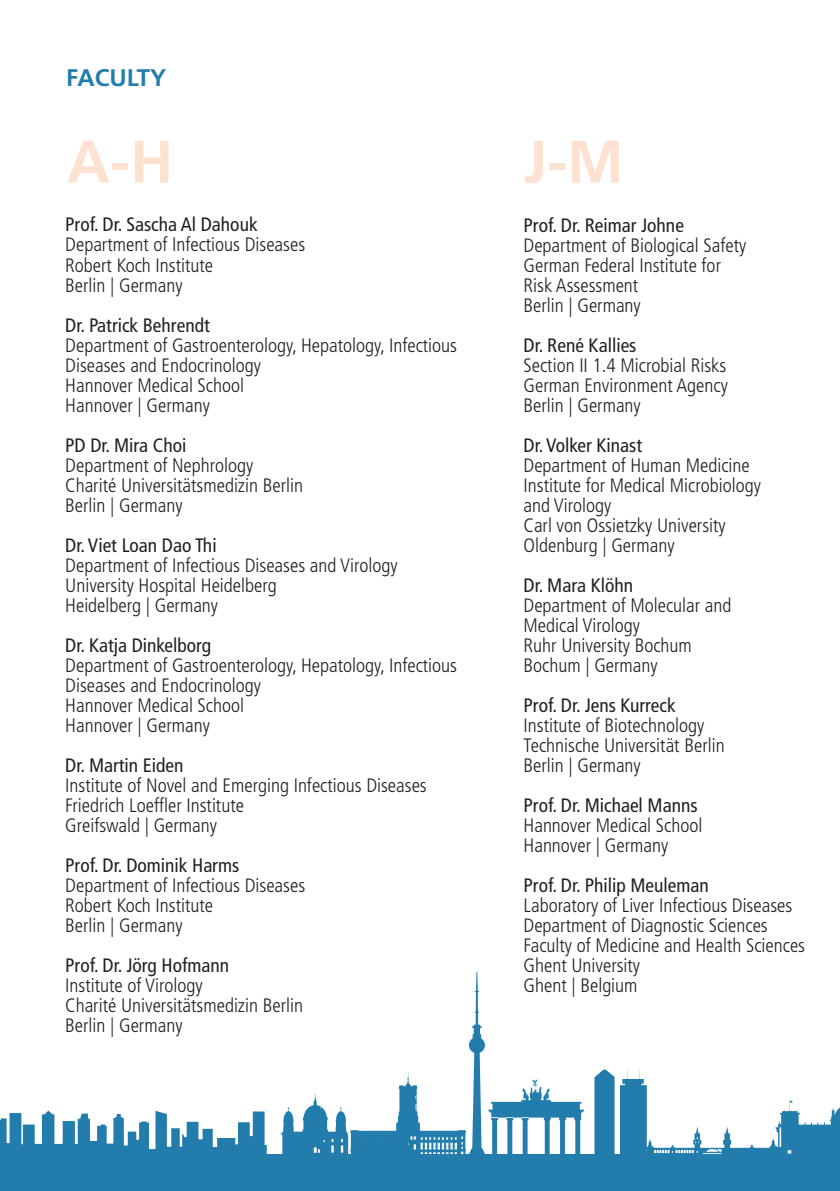
<style>
.page{position:relative;width:840px;height:1191px;background:#fff}
.page>*{position:absolute;margin:0;border:0;box-sizing:border-box;transform-origin:0 0}
.t1{font:700 60px "Frutiger LT Std";color:#fee2d1}
.t2{font:700 24px "Frutiger LT Std";color:#227dad}
.t3{font:300 condensed 19.4px/20px "Frutiger LT Std";color:#231f20}
.t4{font:condensed 19.4px "Frutiger LT Std";color:#231f20}
</style>
<div class="page">
<svg style="left:0;top:1110px;width:266px;height:44px"></svg>
<div style="left:0;top:1154px;width:839px;height:37px;background:#227dad"></div>
<svg style="left:594px;top:1069px;width:245px;height:85px"></svg>
<svg style="left:280px;top:971px;width:303px;height:183px"></svg>
<p class="t2" style="left:66px;top:64px;width:101px">FACULTY</p>
<h1 class="t1" style="left:67px;top:126px;width:108px">A-H</h1>
<h1 class="t1" style="left:523px;top:126px;width:101px">J-M</h1>
<p class="t4" style="left:65px;top:213px;width:194px">Prof. Dr. Sascha Al Dahouk</p>
<p class="t3" style="left:65px;top:235px;width:241px">Department of Infectious Diseases<br>Robert Koch Institute<br>Berlin | Germany</p>
<p class="t4" style="left:65px;top:313px;width:146px">Dr. Patrick Behrendt</p>
<p class="t3" style="left:65px;top:335px;width:393px">Department of Gastroenterology, Hepatology, Infectious<br>Diseases and Endocrinology<br>Hannover Medical School<br>Hannover | Germany</p>
<p class="t4" style="left:65px;top:433px;width:123px">PD Dr. Mira Choi</p>
<p class="t3" style="left:65px;top:455px;width:239px">Department of Nephrology<br>Charité Universitätsmedizin Berlin<br>Berlin | Germany</p>
<p class="t4" style="left:65px;top:533px;width:153px">Dr. Viet Loan Dao Thi</p>
<p class="t3" style="left:65px;top:555px;width:334px">Department of Infectious Diseases and Virology<br>University Hospital Heidelberg<br>Heidelberg | Germany</p>
<p class="t4" style="left:65px;top:633px;width:147px">Dr. Katja Dinkelborg</p>
<p class="t3" style="left:65px;top:655px;width:393px">Department of Gastroenterology, Hepatology, Infectious<br>Diseases and Endocrinology<br>Hannover Medical School<br>Hannover | Germany</p>
<p class="t4" style="left:65px;top:753px;width:120px">Dr. Martin Eiden</p>
<p class="t3" style="left:65px;top:775px;width:363px">Institute of Novel and Emerging Infectious Diseases<br>Friedrich Loeffler Institute<br>Greifswald | Germany</p>
<p class="t4" style="left:65px;top:853px;width:175px">Prof. Dr. Dominik Harms</p>
<p class="t3" style="left:65px;top:875px;width:241px">Department of Infectious Diseases<br>Robert Koch Institute<br>Berlin | Germany</p>
<p class="t4" style="left:65px;top:953px;width:165px">Prof. Dr. Jörg Hofmann</p>
<p class="t3" style="left:65px;top:975px;width:239px">Institute of Virology<br>Charité Universitätsmedizin Berlin<br>Berlin | Germany</p>
<p class="t4" style="left:523px;top:213px;width:162px">Prof. Dr. Reimar Johne</p>
<p class="t3" style="left:523px;top:235px;width:224px">Department of Biological Safety<br>German Federal Institute for<br>Risk Assessment<br>Berlin | Germany</p>
<p class="t4" style="left:523px;top:333px;width:114px">Dr. René Kallies</p>
<p class="t3" style="left:523px;top:355px;width:206px;text-align:justify">Section II 1.4 Microbial Risks German Environment Agency Berlin | Germany</p>
<p class="t4" style="left:523px;top:433px;width:120px">Dr. Volker Kinast</p>
<p class="t3" style="left:523px;top:455px;width:239px">Department of Human Medicine<br>Institute for Medical Microbiology and Virology<br>Carl von Ossietzky University<br>Oldenburg | Germany</p>
<p class="t4" style="left:523px;top:573px;width:111px">Dr. Mara Klöhn</p>
<p class="t3" style="left:523px;top:595px;width:209px">Department of Molecular and<br>Medical Virology<br>Ruhr University Bochum<br>Bochum | Germany</p>
<p class="t4" style="left:523px;top:693px;width:153px">Prof. Dr. Jens Kurreck</p>
<p class="t3" style="left:523px;top:715px;width:202px">Institute of Biotechnology<br>Technische Universität Berlin<br>Berlin | Germany</p>
<p class="t4" style="left:523px;top:793px;width:175px">Prof. Dr. Michael Manns</p>
<p class="t3" style="left:523px;top:815px;width:180px">Hannover Medical School<br>Hannover | Germany</p>
<p class="t4" style="left:523px;top:873px;width:186px">Prof. Dr. Philip Meuleman</p>
<p class="t3" style="left:523px;top:895px;width:283px">Laboratory of Liver Infectious Diseases<br>Department of Diagnostic Sciences<br>Faculty of Medicine and Health Sciences<br>Ghent University<br>Ghent | Belgium</p>
</div>
